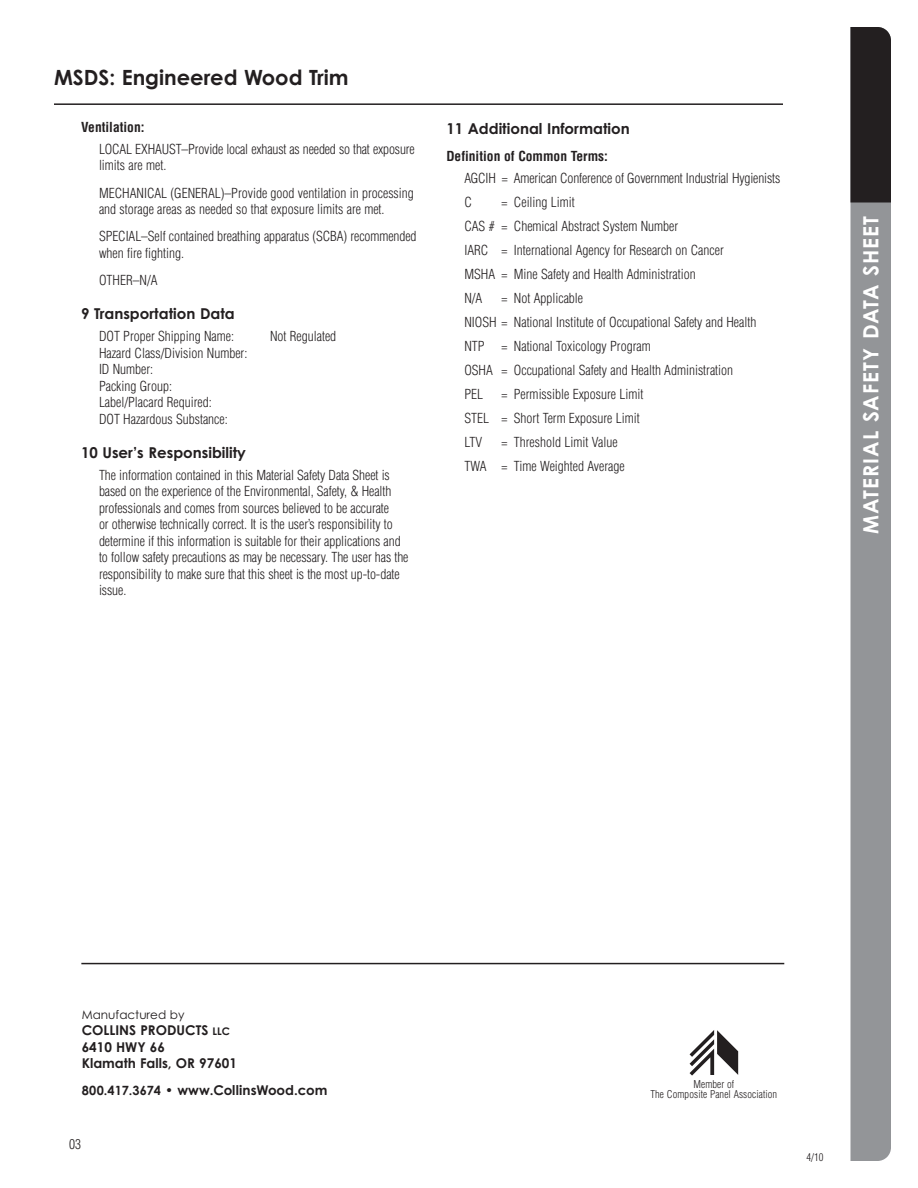
<style>
.page{position:relative;width:918px;height:1188px;background:#fff}
.page>*{position:absolute;margin:0;border:0;box-sizing:border-box;transform-origin:0 0}
.t1{font:700 21px "Century Gothic";color:#fff}
.heading1{font:700 21px "Century Gothic";color:#231f20}
.heading1-2{font:700 15px "Century Gothic";color:#231f20}
.Heading_NEW{font:700 15px "Century Gothic";color:#231f20}
.Front_body_text{font:300 condensed 13.5px/16.5px "Helvetica";color:#231f20}
.t2{font:700 13.5px "Century Gothic";color:#231f20}
.heading1-3{font:700 condensed 13.5px "Helvetica";color:#231f20}
.heading1-4{font:300 condensed 13.5px "Helvetica";color:#231f20}
.t3{font:12px "Century Gothic";color:#231f20}
.Front_body_text-2{font:300 condensed 10.5px/10.5px "Helvetica";letter-spacing:.01em;color:#231f20;text-align:center}
.t4{font:700 10.5px "Century Gothic";color:#231f20}
.s1{font-size:12.75px}
</style>
<div class="page">
<div style="left:851px;top:202px;width:40px;height:959px;background:#939598"></div>
<div style="left:851px;top:27px;width:40px;height:175px;background:#231f20"></div>
<hr style="left:81px;top:963px;width:703px;height:1px;background:#231f20">
<svg style="left:690px;top:1030px;width:48px;height:46px"></svg>
<hr style="left:54px;top:103px;width:729px;height:2px;background:#231f20">
<p class="heading1" style="left:54px;top:64px;width:296px">MSDS: Engineered Wood Trim</p>
<p class="heading1-3" style="left:81px;top:119px;width:65px">Ventilation:</p>
<p class="Front_body_text" style="left:99px;top:141px;width:317px">LOCAL EXHAUST–Provide local exhaust as needed so that exposure limits are met.</p>
<p class="Front_body_text" style="left:99px;top:184px;width:316px">MECHANICAL (GENERAL)–Provide good ventilation in processing and storage areas as needed so that exposure limits are met.</p>
<p class="Front_body_text" style="left:99px;top:228px;width:319px">SPECIAL–Self contained breathing apparatus (SCBA) recommended when fire fighting.</p>
<p class="Front_body_text" style="left:99px;top:272px;width:60px">OTHER–N/A</p>
<p class="heading1-2" style="left:81px;top:305px;width:155px">9 Transportation Data</p>
<p class="Front_body_text" style="left:99px;top:328px;width:137px">DOT Proper Shipping Name:</p>
<p class="Front_body_text" style="left:270px;top:328px;width:68px">Not Regulated</p>
<p class="Front_body_text" style="left:99px;top:345px;width:150px">Hazard Class/Division Number:<br>ID Number:<br>Packing Group:<br>Label/Placard Required:<br>DOT Hazardous Substance:</p>
<p class="Heading_NEW" style="left:81px;top:443px;width:166px">10 User’s Responsibility</p>
<p class="Front_body_text" style="left:99px;top:467px;width:311px">The information contained in this Material Safety Data Sheet is based on the experience of the Environmental, Safety, &amp; Health professionals and comes from sources believed to be accurate<br>or otherwise technically correct. It is the user’s responsibility to determine if this information is suitable for their applications and to follow safety precautions as may be necessary. The user has the responsibility to make sure that this sheet is the most up-to-date issue.</p>
<p class="heading1-2" style="left:446px;top:119px;width:185px">11 Additional Information</p>
<p class="heading1-3" style="left:446px;top:148px;width:163px">Definition of Common Terms:</p>
<p class="Front_body_text" style="left:464px;top:169px;width:317px">AGCIH = American Conference of Government Industrial Hygienists</p>
<p class="Front_body_text" style="left:464px;top:193px;width:9px">C</p>
<p class="Front_body_text" style="left:501px;top:193px;width:75px">= Ceiling Limit</p>
<p class="Front_body_text" style="left:464px;top:218px;width:215px">CAS # = Chemical Abstract System Number</p>
<p class="Front_body_text" style="left:464px;top:242px;width:261px">IARC = International Agency for Research on Cancer</p>
<p class="Front_body_text" style="left:464px;top:266px;width:233px">MSHA = Mine Safety and Health Administration</p>
<p class="Front_body_text" style="left:464px;top:290px;width:20px">N/A</p>
<p class="Front_body_text" style="left:501px;top:290px;width:83px">= Not Applicable</p>
<p class="Front_body_text" style="left:464px;top:314px;width:293px">NIOSH = National Institute of Occupational Safety and Health</p>
<p class="Front_body_text" style="left:464px;top:338px;width:188px">NTP = National Toxicology Program</p>
<p class="Front_body_text" style="left:464px;top:362px;width:270px">OSHA = Occupational Safety and Health Administration</p>
<p class="Front_body_text" style="left:464px;top:386px;width:20px">PEL</p>
<p class="Front_body_text" style="left:501px;top:386px;width:143px">= Permissible Exposure Limit</p>
<p class="Front_body_text" style="left:464px;top:410px;width:177px">STEL = Short Term Exposure Limit</p>
<p class="Front_body_text" style="left:464px;top:434px;width:19px">LTV</p>
<p class="Front_body_text" style="left:501px;top:434px;width:118px">= Threshold Limit Value</p>
<p class="Front_body_text" style="left:464px;top:458px;width:162px">TWA = Time Weighted Average</p>
<p class="t1" style="left:858px;top:534px;width:319px;rotate:-90deg">materialsafetydatasheet</p>
<p class="t3" style="left:82px;top:1007px;width:104px">Manufactured by</p>
<p class="t2" style="left:82px;top:1022px;width:95px">Collins Products</p>
<p class="t4" style="left:213px;top:1025px;width:19px">LLC</p>
<p class="t2" style="left:82px;top:1039px;width:85px">6410 HWY 66</p>
<p class="t2" style="left:82px;top:1055px;width:157px">Klamath Falls, OR 97601</p>
<p class="t2" style="left:82px;top:1082px;width:247px"><span class="s1">800.417.3674</span> • www.CollinsWood.com</p>
<p class="heading1-4" style="left:69px;top:1136px;width:13px">03</p>
<p class="Front_body_text-2" style="left:650px;top:1079px;width:128px">Member of<br>The Composite Panel Association</p>
<p class="Front_body_text-2" style="left:807px;top:1152px;width:18px">4/10</p>
</div>
